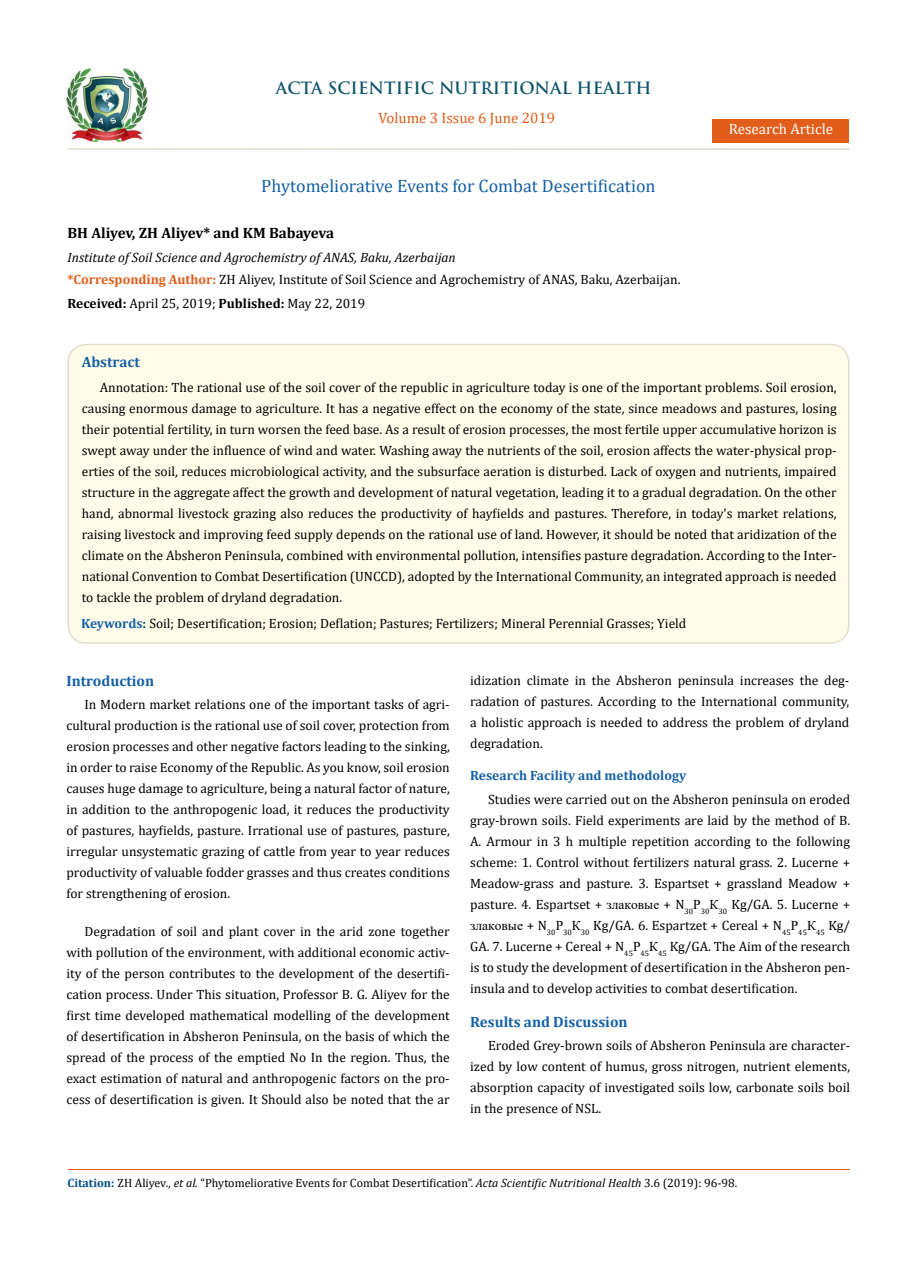
<style>
.page{position:relative;width:917px;height:1262px;background:#fff}
.page>*{position:absolute;margin:0;border:0;box-sizing:border-box;transform-origin:0 0}
.t1{font:18px "Cambria";color:#1560a6}
.t2{font:700 16.5px "Trajan Pro";color:#0e546a}
.t3{font:700 15px "Cambria";color:#1560a6}
.t4{font:700 15px "Cambria";color:#000}
.t5{font:15px "Cambria";color:#e05d1a}
.t6{font:15px "Cambria";color:#fff}
.t7{font:13.5px/21px "Cambria";color:#000;text-align:justify}
.t8{font:700 13.5px "Cambria";color:#1560a6}
.t9{font:12px "Cambria";color:#000}
.s1{font-style:italic}
.s2{font-weight:700;color:#e05d1a}
.s3{font-weight:700}
.s4{font-weight:700;color:#1560a6}
.s5{font-weight:700;color:#0e546a}
.s6{font-family:"Times New Roman"}
.s7{font-weight:700;color:#035089}
</style>
<div class="page">
<img style="left:67px;top:68px;width:80px;height:74px">
<div style="left:712px;top:119px;width:137px;height:23px;background:#e05d1a"></div>
<div style="left:68px;top:344px;width:780px;height:299px;background:#fffde9;border-radius:18px"></div>
<div style="left:67px;top:344px;width:782px;height:299px;border:2px solid #e0dfcd;border-radius:18px"></div>
<hr style="left:67px;top:148px;width:782px;height:2px;background:#e0dfcd">
<hr style="left:68px;top:1169px;width:782px;height:1px;background:#e05d1a">
<p class="t2" style="left:276px;top:77px;width:377px">ACTA SCIENTIFIC NUTRITIONAL HEALTH</p>
<p class="t5" style="left:378px;top:109px;width:178px">Volume 3 Issue 6 June 2019</p>
<h1 class="t1" style="left:261px;top:175px;width:396px">Phytomeliorative Events for Combat Desertification</h1>
<p class="t4" style="left:67px;top:222px;width:268px">BH Aliyev, ZH Aliyev* and KM Babayeva</p>
<p class="t7" style="left:67px;top:245px;width:614px;line-height:22.8px"><span class="s1">Institute of Soil Science and Agrochemistry of ANAS, Baku, Azerbaijan<br></span><span class="s2">*Corresponding Author:</span> ZH Aliyev, Institute of Soil Science and Agrochemistry of ANAS, Baku, Azerbaijan.</p>
<p class="t7" style="left:67px;top:293px;width:299px"><span class="s3">Received:</span> April 25, 2019; <span class="s3">Published:</span> May 22, 2019</p>
<p class="t6" style="left:728px;top:120px;width:106px">Research Article</p>
<p class="t3" style="left:82px;top:351px;width:60px">Abstract</p>
<p class="t7" style="left:82px;top:377px;width:756px;text-indent:18px">Annotation: The rational use of the soil cover of the republic in agriculture today is one of the important problems. Soil erosion, causing enormous damage to agriculture. It has a negative effect on the economy of the state, since meadows and pastures, losing their potential fertility, in turn worsen the feed base. As a result of erosion processes, the most fertile upper accumulative horizon is swept away under the influence of wind and water. Washing away the nutrients of the soil, erosion affects the water-physical prop&shy;erties of the soil, reduces microbiological activity, and the subsurface aeration is disturbed. Lack of oxygen and nutrients, impaired structure in the aggregate affect the growth and development of natural vegetation, leading it to a gradual degradation. On the other hand, abnormal livestock grazing also reduces the productivity of hayfields and pastures. Therefore, in today's market relations, raising livestock and improving feed supply depends on the rational use of land. However, it should be noted that aridization of the climate on the Absheron Peninsula, combined with environmental pollution, intensifies pasture degradation. According to the Inter&shy;national Convention to Combat Desertification (UNCCD), adopted by the International Community, an integrated approach is needed to tackle the problem of dryland degradation.</p>
<p class="t7" style="left:81px;top:612px;width:607px"><span class="s4">Keywords</span><span class="s5">:</span> Soil; Desertification; Erosion; Deflation; Pastures; Fertilizers; Mineral Perennial Grasses; Yield</p>
<p class="t3" style="left:66px;top:670px;width:89px">Introduction</p>
<p class="t7" style="left:66px;top:694px;width:385px;text-indent:18px">In Modern market relations one of the important tasks of agri&shy;cultural production is the rational use of soil cover, protection from erosion processes and other negative factors leading to the sinking, in order to raise Economy of the Republic. As you know, soil erosion causes huge damage to agriculture, being a natural factor of nature, in addition to the anthropogenic load, it reduces the productivity of pastures, hayfields, pasture. Irrational use of pastures, pasture, irregular unsystematic grazing of cattle from year to year reduces productivity of valuable fodder grasses and thus creates conditions for strengthening of erosion.</p>
<p class="t7" style="left:66px;top:920px;width:385px;text-indent:18px">Degradation of soil and plant cover in the arid zone together with pollution of the environment, with additional economic activ&shy;ity of the person contributes to the development of the desertifi&shy;cation process. Under This situation, Professor B. G. Aliyev for the first time developed mathematical modelling of the development of desertification in Absheron Peninsula, on the basis of which the spread of the process of the emptied No In the region. Thus, the exact estimation of natural and anthropogenic factors on the pro&shy;cess of desertification is given. It Should also be noted that the ar</p>
<p class="t7" style="left:470px;top:670px;width:381px">idization climate in the Absheron peninsula increases the deg&shy;radation of pastures. According to the International community, a holistic approach is needed to address the problem of dryland degradation.</p>
<p class="t8" style="left:470px;top:765px;width:217px">Research Facility and methodology</p>
<p class="t7" style="left:470px;top:789px;width:381px;text-indent:18px">Studies were carried out on the Absheron peninsula on eroded gray-brown soils. Field experiments are laid by the method of B.<br>A. Armour in 3 h multiple repetition according to the following scheme: 1. Control without fertilizers natural grass. 2. Lucerne + Meadow-grass and pasture. 3. Espartset + grassland Meadow + pasture. 4. Espartset + <span class="s6">злаковые</span> + N<sub>30</sub><span class="s6">Р</span><sub>30</sub><span class="s6">К</span><sub>30</sub> Kg/GA. 5. Lucerne + <span class="s6">злаковые</span> + N<sub>30</sub><span class="s6">Р</span><sub>30</sub><span class="s6">К</span><sub>30</sub> Kg/GA. 6. Espartzet + Cereal + N<sub>45</sub><span class="s6">Р</span><sub>45</sub><span class="s6">К</span><sub>45</sub> Kg/ GA. 7. Lucerne + Cereal + N<sub>45</sub><span class="s6">Р</span><sub>45</sub><span class="s6">К</span><sub>45</sub> Kg/GA. The Aim of the research is to study the development of desertification in the Absheron pen&shy;insula and to develop activities to combat desertification.</p>
<p class="t3" style="left:470px;top:1011px;width:159px">Results and Discussion</p>
<p class="t7" style="left:470px;top:1035px;width:381px;text-indent:18px">Eroded Grey-brown soils of Absheron Peninsula are character&shy;ized by low content of humus, gross nitrogen, nutrient elements, absorption capacity of investigated soils low, carbonate soils boil in the presence of NSL.</p>
<p class="t9" style="left:67px;top:1176px;width:671px"><span class="s7">Citation:</span> ZH Aliyev<span class="s1">., et al.</span> “Phytomeliorative Events for Combat Desertification”. <span class="s1">Acta Scientific Nutritional Health</span> 3.6 (2019): 96-98.</p>
</div>
